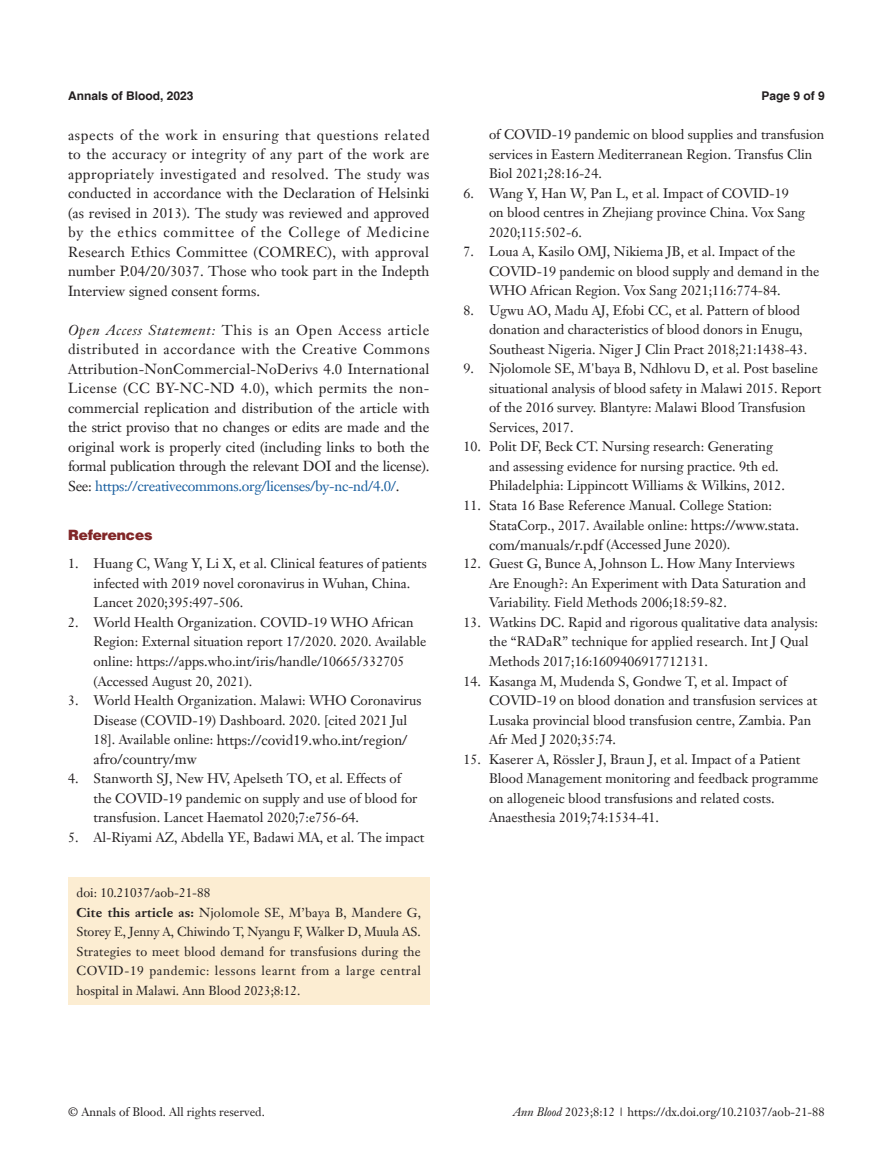
<style>
.page{position:relative;width:893px;height:1170px;background:#fff}
.page>*{position:absolute;margin:0;border:0;box-sizing:border-box;transform-origin:0 0}
.t1{font:14.25px/19.5px "Janson Text LT";color:#231f20;text-align:justify}
.t2{font:900 14.25px "Helvetica";color:#812627}
.t3{font:13.5px/19.5px "Janson Text LT";color:#231f20}
.t4{font:12.75px/19.5px "Janson Text LT";letter-spacing:.015em;color:#231f20}
.t5{font:12px "Janson Text LT";color:#231f20}
.t6{font:700 12px "Helvetica";color:#231f20}
.s1{font-style:italic}
.s2{color:#175d9e}
.s3{font-size:13.5px}
.s4{font-weight:700}
.s5{font-size:14.25px}
</style>
<div class="page">
<div style="left:68px;top:877px;width:361px;height:127px;background:#fcedd2"></div>
<p class="t6" style="left:68px;top:88px;width:127px">Annals of Blood, 2023</p>
<p class="t6" style="left:762px;top:88px;width:65px">Page 9 of 9</p>
<p class="t1" style="left:68px;top:125px;width:363px">aspects of the work in ensuring that questions related to the accuracy or integrity of any part of the work are appropriately investigated and resolved. The study was conducted in accordance with the Declaration of Helsinki (as revised in 2013). The study was reviewed and approved by the ethics committee of the College of Medicine Research Ethics Committee (COMREC), with approval number P.04/20/3037. Those who took part in the Indepth Interview signed consent forms.</p>
<p class="t1" style="left:68px;top:320px;width:363px"><span class="s1">Open Access Statement:</span> This is an Open Access article distributed in accordance with the Creative Commons Attribution-NonCommercial-NoDerivs 4.0 International License (CC BY-NC-ND 4.0), which permits the non&shy;commercial replication and distribution of the article with the strict proviso that no changes or edits are made and the original work is properly cited (including links to both the formal publication through the relevant DOI and the license).<br>See: <span class="s2">https://creativecommons.org/licenses/by-nc-nd/4.0/</span>.</p>
<p class="t2" style="left:68px;top:525px;width:86px">References</p>
<p class="t3" style="left:94px;top:554px;width:335px;text-indent:-26px">1. Huang C, Wang Y, Li X, et al. Clinical features of patients infected with 2019 novel coronavirus in Wuhan, China.<br>Lancet 2020;395:497-506.</p>
<p class="t3" style="left:94px;top:612px;width:334px;text-indent:-26px">2. World Health Organization. COVID-19 WHO African Region: External situation report 17/2020. 2020. Available online: https://apps.who.int/iris/handle/10665/332705 (Accessed August 20, 2021).</p>
<p class="t3" style="left:94px;top:690px;width:329px;text-indent:-26px">3. World Health Organization. Malawi: WHO Coronavirus<br>Disease (COVID-19) Dashboard. 2020. [cited 2021 Jul</p>
<p class="t1" style="left:94px;top:729px;width:316px"><span class="s3">18]. Available online:</span> https://covid19.who.int/region/ afro/country/mw</p>
<p class="t3" style="left:94px;top:768px;width:325px;text-indent:-26px">4. Stanworth SJ, New HV, Apelseth TO, et al. Effects of the COVID-19 pandemic on supply and use of blood for transfusion. Lancet Haematol 2020;7:e756-64.</p>
<p class="t3" style="left:68px;top:827px;width:358px">5. Al-Riyami AZ, Abdella YE, Badawi MA, et al. The impact</p>
<p class="t4" style="left:77px;top:882px;width:346px">doi: 10.21037/aob-21-88<br><span class="s4">Cite this article as:</span> Njolomole SE, M’baya B, Mandere G, Storey E, Jenny A, Chiwindo T, Nyangu F, Walker D, Muula AS.<br>Strategies to meet blood demand for transfusions during the COVID-19 pandemic: lessons learnt from a large central hospital in Malawi. Ann Blood 2023;8:12.</p>
<p class="t3" style="left:489px;top:125px;width:337px">of COVID-19 pandemic on blood supplies and transfusion services in Eastern Mediterranean Region. Transfus Clin<br>Biol 2021;28:16-24.</p>
<p class="t3" style="left:489px;top:183px;width:318px;text-indent:-26px">6. Wang Y, Han W, Pan L, et al. Impact of COVID-19 on blood centres in Zhejiang province China. Vox Sang<br>2020;115:502-6.</p>
<p class="t3" style="left:489px;top:242px;width:332px;text-indent:-26px">7. Loua A, Kasilo OMJ, Nikiema JB, et al. Impact of the<br>COVID-19 pandemic on blood supply and demand in the<br>WHO African Region. Vox Sang 2021;116:774-84.</p>
<p class="t3" style="left:489px;top:300px;width:320px;text-indent:-26px">8. Ugwu AO, Madu AJ, Efobi CC, et al. Pattern of blood donation and characteristics of blood donors in Enugu,<br>Southeast Nigeria. Niger J Clin Pract 2018;21:1438-43.</p>
<p class="t3" style="left:489px;top:358px;width:334px;text-indent:-26px">9. Njolomole SE, M'baya B, Ndhlovu D, et al. Post baseline situational analysis of blood safety in Malawi 2015. Report of the 2016 survey. Blantyre: Malawi Blood Transfusion Services, 2017.</p>
<p class="t3" style="left:489px;top:436px;width:297px;text-indent:-26px">10. Polit DF, Beck CT. Nursing research: Generating and assessing evidence for nursing practice. 9th ed.<br>Philadelphia: Lippincott Williams &amp; Wilkins, 2012.</p>
<p class="t3" style="left:489px;top:495px;width:312px;text-indent:-26px">11. Stata 16 Base Reference Manual. College Station:<br>StataCorp., 2017. Available online: <span class="s5">https://www.stata. com/manuals/r.pdf</span> (Accessed June 2020).</p>
<p class="t3" style="left:489px;top:554px;width:318px;text-indent:-26px">12. Guest G, Bunce A, Johnson L. How Many Interviews<br>Are Enough?: An Experiment with Data Saturation and<br>Variability. Field Methods 2006;18:59-82.</p>
<p class="t3" style="left:489px;top:612px;width:331px;text-indent:-26px">13. Watkins DC. Rapid and rigorous qualitative data analysis: the “RADaR” technique for applied research. Int J Qual<br>Methods 2017;16:1609406917712131.</p>
<p class="t3" style="left:489px;top:671px;width:330px;text-indent:-26px">14. Kasanga M, Mudenda S, Gondwe T, et al. Impact of COVID-19 on blood donation and transfusion services at Lusaka provincial blood transfusion centre, Zambia. Pan Afr Med J 2020;35:74.</p>
<p class="t3" style="left:489px;top:749px;width:331px;text-indent:-26px">15. Kaserer A, Rössler J, Braun J, et al. Impact of a Patient Blood Management monitoring and feedback programme on allogeneic blood transfusions and related costs.<br>Anaesthesia 2019;74:1534-41.</p>
<p class="t5" style="left:68px;top:1104px;width:198px">© Annals of Blood. All rights reserved.</p>
<p class="t5" style="left:513px;top:1104px;width:313px"><span class="s1">Ann Blood</span> 2023;8:12 | https://dx.doi.org/10.21037/aob-21-88</p>
</div>
